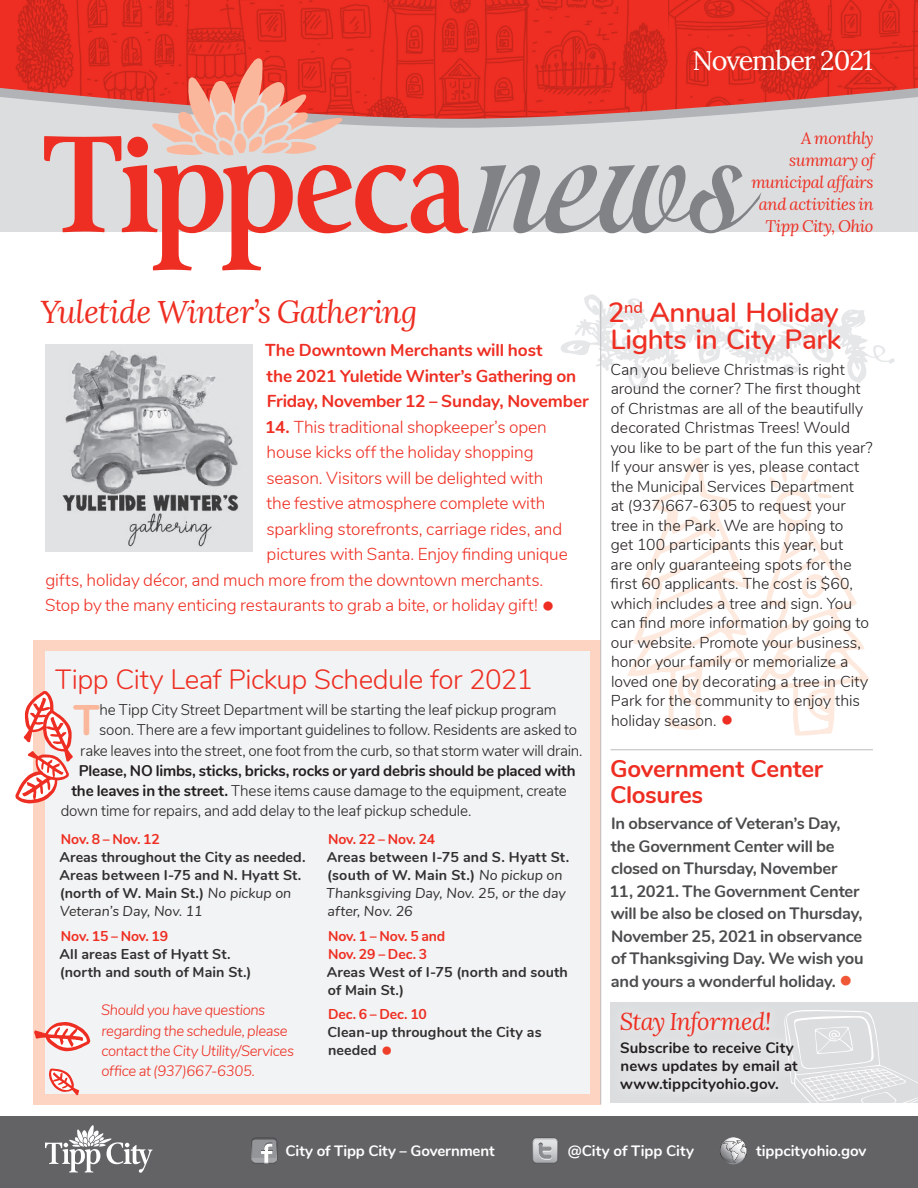
<style>
.page{position:relative;width:918px;height:1188px;background:#fff}
.page>*{position:absolute;margin:0;border:0;box-sizing:border-box;transform-origin:0 0}
.t1{font:700 42.75px "Nunito";color:#fab79b}
.t2{font:italic 31.5px "Lora";letter-spacing:-.02em;color:#ee2e22}
.t3{font:300 27.75px "Nunito";letter-spacing:-.02em;color:#ee2e22}
.t4{font:600 27.75px/26.2px "Nunito";letter-spacing:-.015em;color:#ee2e22}
.t5{font:27px "Lora";letter-spacing:-.04em;color:#fff}
.t6{font:700 24px/26.2px "Nunito";letter-spacing:-.01em;color:#ee2e22}
.t7{font:italic 24px "Lora";letter-spacing:-.025em;color:#ee2e22}
.t8{font:300 17.25px "Nunito";letter-spacing:-.01em;color:#ee2e22}
.t9{font:700 17.25px/25.5px "Nunito";letter-spacing:-.01em;color:#ee2e22}
.t10{font:700 16.5px/22.5px "Nunito";letter-spacing:-.015em;color:#4b4c4d}
.t11{font:italic 16.5px/22px "Lora";letter-spacing:-.02em;color:#ee2e22;text-align:right}
.t12{font:300 15.75px/19.5px "Nunito";color:#231f20}
.t13{font:300 15.45px "Nunito";letter-spacing:-.01em;color:#231f20}
.t14{font:700 15.45px "Nunito";letter-spacing:-.01em;color:#231f20}
.t15{font:italic 300 15px/20.2px "Nunito";letter-spacing:-.025em;color:#ee2e22}
.t16{font:700 15px/18px "Nunito";letter-spacing:.005em;color:#231f20}
.t17{font:700 15px "Nunito";letter-spacing:-.005em;color:#fff}
.t18{font:700 14.25px/18px "Nunito";letter-spacing:.005em;color:#312f30}
.t19{font:italic 14.25px/18px "Nunito";color:#312f30}
.t20{font:700 14.25px/18px "Nunito";letter-spacing:-.01em;color:#ee2e22}
.s1{font-weight:700}
.s2{font-weight:900;font-size:25.5px}
.s3{font-weight:400;font-style:italic}
.s4{font-weight:700;font-style:normal}
.s5{font-weight:900;font-size:23.25px;color:#ef3e29}
.s6{font-weight:900;font-size:25.5px;color:#ee2e22}
.s7{font-weight:900;font-size:27px;color:#f05737}
</style>
<div class="page">
<svg style="left:561px;top:294px;width:334px;height:96px"></svg>
<div style="left:33px;top:640px;width:568px;height:465px;background:#fcd4c1"></div>
<div style="left:0;top:30px;width:918px;height:202px;background:#dcdddf"></div>
<img style="left:12px;top:0;width:657px;height:102px">
<img style="left:669px;top:0;width:249px;height:112px">
<svg style="left:773px;top:1006px;width:145px;height:111px"></svg>
<div style="left:0;top:1117px;width:918px;height:71px;background:#636366"></div>
<svg style="left:627px;top:457px;width:242px;height:279px"></svg>
<svg style="left:45px;top:1125px;width:107px;height:48px"></svg>
<svg style="left:251px;top:1138px;width:26px;height:26px"></svg>
<svg style="left:532px;top:1138px;width:26px;height:26px"></svg>
<div style="left:720px;top:1138px;width:27px;height:26px;background:#86888b;border-radius:13px"></div>
<svg style="left:720px;top:1138px;width:27px;height:25px"></svg>
<svg style="left:44px;top:58px;width:717px;height:212px"></svg>
<div style="left:609px;top:1000px;width:200px;height:103px;background:#e1e2e4"></div>
<div style="left:45px;top:651px;width:545px;height:443px;background:#f2f3f4"></div>
<svg style="left:15px;top:691px;width:58px;height:113px"></svg>
<svg style="left:34px;top:1022px;width:56px;height:30px"></svg>
<svg style="left:49px;top:1068px;width:30px;height:27px"></svg>
<img style="left:45px;top:344px;width:208px;height:208px">
<hr style="left:610px;top:749px;width:263px;height:1px;background:#bcbdc0">
<hr style="left:600px;top:301px;width:1px;height:803px;background:#bcbdc0">
<h3 class="t5" style="left:693px;top:40px;width:182px">November 2021</h3>
<p class="t11" style="left:751px;top:127px;width:125px">A monthly summary of municipal affairs and activities in<br>Tipp City, Ohio</p>
<h2 class="t2" style="left:40px;top:291px;width:379px">Yuletide Winter’s Gathering</h2>
<p class="t9" style="left:265px;top:337px;width:325px">The Downtown Merchants will host<br>the 2021 Yuletide Winter’s Gathering on<br>Friday, November 12 – Sunday, November</p>
<p class="t8" style="left:265px;top:414px;width:283px"><span class="s1">14.</span> This traditional shopkeeper’s open</p>
<p class="t8" style="left:267px;top:440px;width:269px">house kicks off the holiday shopping</p>
<p class="t8" style="left:266px;top:465px;width:279px">season. Visitors will be delighted with</p>
<p class="t8" style="left:266px;top:491px;width:281px">the festive atmosphere complete with</p>
<p class="t8" style="left:266px;top:516px;width:297px">sparkling storefronts, carriage rides, and</p>
<p class="t8" style="left:267px;top:542px;width:303px">pictures with Santa. Enjoy finding unique</p>
<p class="t8" style="left:45px;top:567px;width:499px">gifts, holiday décor, and much more from the downtown merchants.</p>
<p class="t8" style="left:45px;top:593px;width:511px">Stop by the many enticing restaurants to grab a bite, or holiday gift! <span class="s2">•</span></p>
<h3 class="t3" style="left:55px;top:659px;width:479px">Tipp City Leaf Pickup Schedule for 2021</h3>
<h1 class="t1" style="left:73px;top:689px;width:28px">T</h1>
<p class="t13" style="left:100px;top:698px;width:459px">he Tipp City Street Department will be starting the leaf pickup program</p>
<p class="t13" style="left:99px;top:719px;width:479px">soon. There are a few important guidelines to follow. Residents are asked to</p>
<p class="t13" style="left:80px;top:739px;width:504px">rake leaves into the street, one foot from the curb, so that storm water will drain.</p>
<p class="t14" style="left:79px;top:759px;width:498px">Please, NO limbs, sticks, bricks, rocks or yard debris should be placed with</p>
<p class="t13" style="left:71px;top:779px;width:497px"><span class="s1">the leaves in the street.</span> These items cause damage to the equipment, create</p>
<p class="t13" style="left:61px;top:800px;width:412px">down time for repairs, and add delay to the leaf pickup schedule.</p>
<p class="t20" style="left:61px;top:829px;width:101px">Nov. 8 – Nov. 12</p>
<p class="t18" style="left:60px;top:847px;width:247px">Areas throughout the City as needed.<br>Areas between I-75 and N. Hyatt St. (north of W. Main St.) <span class="s3">No pickup on<br>Veteran’s Day, Nov. 11</span></p>
<p class="t20" style="left:61px;top:926px;width:109px">Nov. 15 – Nov. 19</p>
<p class="t18" style="left:60px;top:944px;width:194px">All areas East of Hyatt St. (north and south of Main St.)</p>
<p class="t20" style="left:328px;top:829px;width:109px">Nov. 22 – Nov. 24</p>
<p class="t19" style="left:326px;top:847px;width:244px"><span class="s4">Areas between I-75 and S. Hyatt St. (south of W. Main St.)</span> No pickup on<br>Thanksgiving Day, Nov. 25, or the day after, Nov. 26</p>
<p class="t20" style="left:328px;top:926px;width:119px">Nov. 1 – Nov. 5 and<br>Nov. 29 – Dec. 3</p>
<p class="t18" style="left:327px;top:962px;width:243px">Areas West of I-75 (north and south of Main St.)</p>
<p class="t20" style="left:328px;top:1005px;width:100px">Dec. 6 – Dec. 10</p>
<p class="t18" style="left:328px;top:1023px;width:216px">Clean-up throughout the City as needed <span class="s5">•</span></p>
<p class="t15" style="left:101px;top:999px;width:194px">Should you have questions regarding the schedule, please contact the City Utility/Services office at (937)667-6305.</p>
<h3 class="t4" style="left:608px;top:298px;width:234px">2<sup>nd</sup> Annual Holiday<br>Lights in City Park</h3>
<p class="t12" style="left:610px;top:359px;width:264px">Can you believe Christmas is right around the corner? The first thought of Christmas are all of the beautifully decorated Christmas Trees! Would you like to be part of the fun this year?<br>If your answer is yes, please contact the Municipal Services Department<br>at (937)667-6305 to request your tree in the Park. We are hoping to<br>get 100 participants this year, but<br>are only guaranteeing spots for the first 60 applicants. The cost is $60, which includes a tree and sign. You can find more information by going to our website. Promote your business, honor your family or memorialize a loved one by decorating a tree in City Park for the community to enjoy this holiday season. <span class="s6">•</span></p>
<h3 class="t6" style="left:610px;top:754px;width:214px">Government Center<br>Closures</h3>
<p class="t10" style="left:609px;top:811px;width:256px">In observance of Veteran’s Day, the Government Center will be closed on Thursday, November<br>11, 2021. The Government Center will be also be closed on Thursday,<br>November 25, 2021 in observance of Thanksgiving Day. We wish you and yours a wonderful holiday. <span class="s7">•</span></p>
<h3 class="t7" style="left:620px;top:1006px;width:153px">Stay Informed!</h3>
<p class="t16" style="left:620px;top:1037px;width:179px">Subscribe to receive City news updates by email at www.tippcityohio.gov.</p>
<p class="t17" style="left:286px;top:1140px;width:210px">City of Tipp City – Government</p>
<p class="t17" style="left:568px;top:1140px;width:128px">@City of Tipp City</p>
<p class="t17" style="left:756px;top:1140px;width:112px">tippcityohio.gov</p>
</div>
